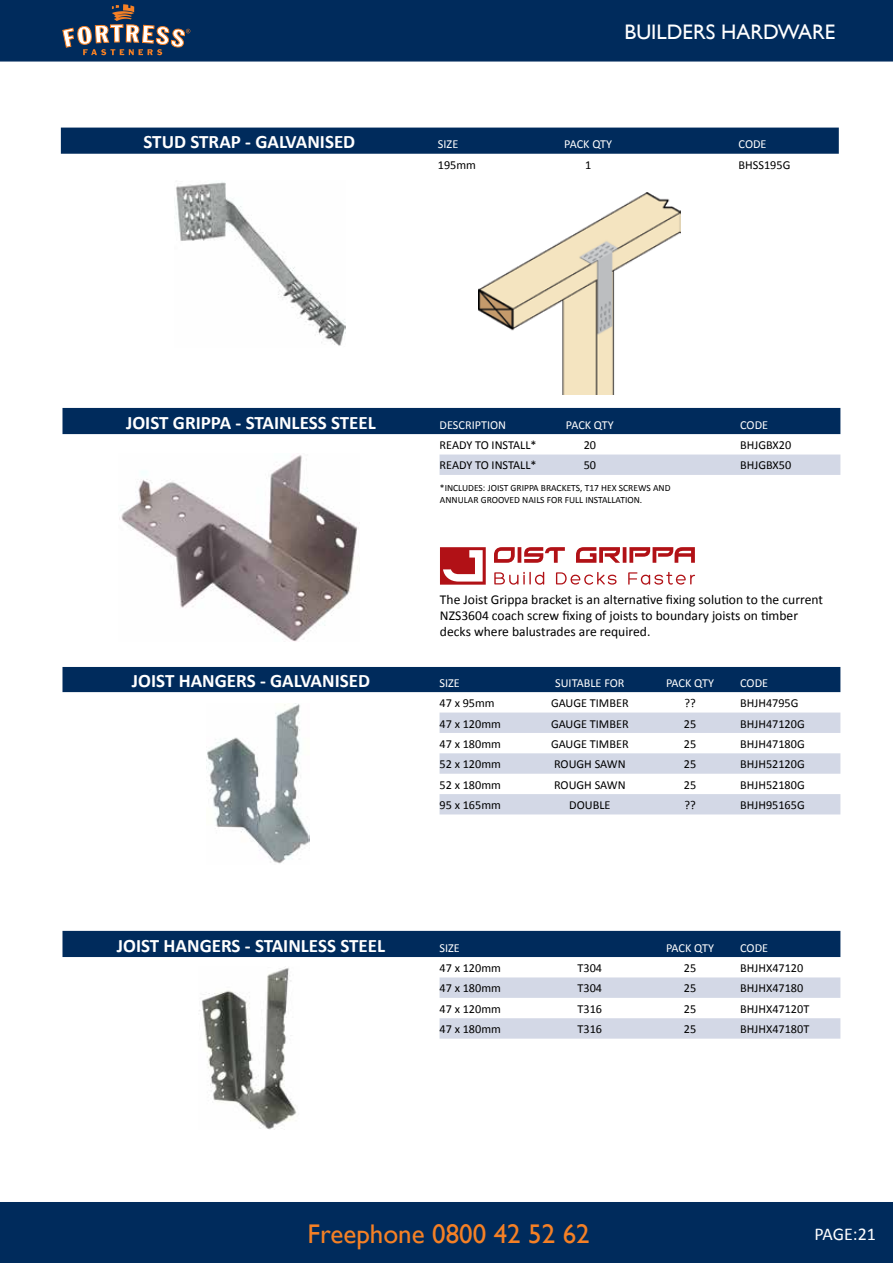
<style>
.page{position:relative;width:893px;height:1263px;background:#fff}
.page>*{position:absolute;margin:0;border:0;box-sizing:border-box;transform-origin:0 0}
.t1{font:27px "Gill Sans";color:#f58025}
.t2{font:21px "Gill Sans";color:#fff}
.t3{font:700 19.05px "Calibri";color:#fff}
.t4{font:18px "Calibri";letter-spacing:-.005em;color:#fff}
.t5{font:13.65px/16.4px "Calibri";color:#000}
.t6{font:12.3px "Calibri";color:#000}
.t7{font:12.3px "Calibri";color:#fff}
.t8{font:9.45px/11.4px "Calibri";color:#000}
</style>
<div class="page">
<div style="left:62px;top:408px;width:778px;height:26px;background:#002b5c"></div>
<div style="left:440px;top:454px;width:400px;height:21px;background:#d3d8e6"></div>
<div style="left:61px;top:128px;width:778px;height:26px;background:#002b5c"></div>
<div style="left:62px;top:667px;width:778px;height:25px;background:#002b5c"></div>
<svg style="left:440px;top:712px;width:400px;height:102px"></svg>
<div style="left:62px;top:931px;width:778px;height:26px;background:#002b5c"></div>
<svg style="left:440px;top:977px;width:400px;height:62px"></svg>
<img style="left:199px;top:966px;width:98px;height:163px">
<img style="left:207px;top:704px;width:102px;height:160px">
<img style="left:175px;top:182px;width:171px;height:164px">
<img style="left:119px;top:455px;width:239px;height:187px">
<svg style="left:440px;top:547px;width:46px;height:38px"></svg>
<svg style="left:494px;top:547px;width:201px;height:16px"></svg>
<svg style="left:494px;top:571px;width:201px;height:14px"></svg>
<img style="left:478px;top:192px;width:202px;height:202px">
<div style="left:0;top:0;width:893px;height:62px;background:#002b5c"></div>
<div style="left:0;top:1202px;width:893px;height:61px;background:#002b5c"></div>
<svg style="left:62px;top:4px;width:128px;height:51px;background:#425066"></svg>
<h2 class="t2" style="left:624px;top:20px;width:212px">BUILDERS HARDWARE</h2>
<h3 class="t3" style="left:143px;top:130px;width:213px">STUD STRAP - GALVANISED</h3>
<p class="t7" style="left:438px;top:136px;width:22px">SIZE</p>
<p class="t7" style="left:564px;top:136px;width:49px">PACK QTY</p>
<p class="t7" style="left:739px;top:136px;width:30px">CODE</p>
<p class="t6" style="left:438px;top:157px;width:40px">195mm</p>
<p class="t6" style="left:585px;top:157px;width:8px">1</p>
<p class="t6" style="left:739px;top:157px;width:53px">BHSS195G</p>
<h3 class="t3" style="left:126px;top:410px;width:251px">JOIST GRIPPA - STAINLESS STEEL</h3>
<p class="t7" style="left:440px;top:417px;width:68px">DESCRIPTION</p>
<p class="t7" style="left:566px;top:417px;width:49px">PACK QTY</p>
<p class="t7" style="left:740px;top:417px;width:30px">CODE</p>
<p class="t6" style="left:440px;top:437px;width:99px">READY TO INSTALL*</p>
<p class="t6" style="left:584px;top:437px;width:14px">20</p>
<p class="t6" style="left:740px;top:437px;width:53px">BHJGBX20</p>
<p class="t6" style="left:440px;top:458px;width:99px">READY TO INSTALL*</p>
<p class="t6" style="left:584px;top:458px;width:14px">50</p>
<p class="t6" style="left:740px;top:458px;width:53px">BHJGBX50</p>
<p class="t8" style="left:440px;top:482px;width:232px">*INCLUDES: JOIST GRIPPA BRACKETS, T17 HEX SCREWS AND<br>ANNULAR GROOVED NAILS FOR FULL INSTALLATION.</p>
<p class="t5" style="left:440px;top:591px;width:384px">The Joist Grippa bracket is an alternative fixing solution to the current<br>NZS3604 coach screw fixing of joists to boundary joists on timber decks where balustrades are required.</p>
<h3 class="t3" style="left:132px;top:668px;width:240px">JOIST HANGERS - GALVANISED</h3>
<p class="t7" style="left:440px;top:675px;width:22px">SIZE</p>
<p class="t7" style="left:555px;top:675px;width:71px">SUITABLE FOR</p>
<p class="t7" style="left:666px;top:675px;width:49px">PACK QTY</p>
<p class="t7" style="left:740px;top:675px;width:30px">CODE</p>
<p class="t6" style="left:440px;top:695px;width:57px">47 x 95mm</p>
<p class="t6" style="left:551px;top:695px;width:79px">GAUGE TIMBER</p>
<p class="t6" style="left:684px;top:695px;width:13px">??</p>
<p class="t6" style="left:740px;top:695px;width:60px">BHJH4795G</p>
<p class="t6" style="left:439px;top:716px;width:63px">47 x 120mm</p>
<p class="t6" style="left:551px;top:716px;width:79px">GAUGE TIMBER</p>
<p class="t6" style="left:684px;top:716px;width:14px">25</p>
<p class="t6" style="left:740px;top:716px;width:66px">BHJH47120G</p>
<p class="t6" style="left:439px;top:736px;width:63px">47 x 180mm</p>
<p class="t6" style="left:551px;top:736px;width:79px">GAUGE TIMBER</p>
<p class="t6" style="left:684px;top:736px;width:14px">25</p>
<p class="t6" style="left:740px;top:736px;width:66px">BHJH47180G</p>
<p class="t6" style="left:439px;top:756px;width:63px">52 x 120mm</p>
<p class="t6" style="left:554px;top:756px;width:73px">ROUGH SAWN</p>
<p class="t6" style="left:684px;top:756px;width:14px">25</p>
<p class="t6" style="left:740px;top:756px;width:66px">BHJH52120G</p>
<p class="t6" style="left:439px;top:777px;width:63px">52 x 180mm</p>
<p class="t6" style="left:554px;top:777px;width:73px">ROUGH SAWN</p>
<p class="t6" style="left:684px;top:777px;width:14px">25</p>
<p class="t6" style="left:740px;top:777px;width:66px">BHJH52180G</p>
<p class="t6" style="left:439px;top:797px;width:63px">95 x 165mm</p>
<p class="t6" style="left:569px;top:797px;width:43px">DOUBLE</p>
<p class="t6" style="left:684px;top:797px;width:13px">??</p>
<p class="t6" style="left:740px;top:797px;width:66px">BHJH95165G</p>
<h3 class="t3" style="left:117px;top:933px;width:270px">JOIST HANGERS - STAINLESS STEEL</h3>
<p class="t7" style="left:440px;top:940px;width:22px">SIZE</p>
<p class="t7" style="left:666px;top:940px;width:49px">PACK QTY</p>
<p class="t7" style="left:740px;top:940px;width:30px">CODE</p>
<p class="t6" style="left:440px;top:960px;width:63px">47 x 120mm</p>
<p class="t6" style="left:578px;top:960px;width:26px">T304</p>
<p class="t6" style="left:684px;top:960px;width:14px">25</p>
<p class="t6" style="left:740px;top:960px;width:65px">BHJHX47120</p>
<p class="t6" style="left:440px;top:980px;width:63px">47 x 180mm</p>
<p class="t6" style="left:578px;top:980px;width:26px">T304</p>
<p class="t6" style="left:684px;top:980px;width:14px">25</p>
<p class="t6" style="left:740px;top:980px;width:65px">BHJHX47180</p>
<p class="t6" style="left:440px;top:1001px;width:63px">47 x 120mm</p>
<p class="t6" style="left:578px;top:1001px;width:26px">T316</p>
<p class="t6" style="left:684px;top:1001px;width:14px">25</p>
<p class="t6" style="left:740px;top:1001px;width:71px">BHJHX47120T</p>
<p class="t6" style="left:440px;top:1021px;width:63px">47 x 180mm</p>
<p class="t6" style="left:578px;top:1021px;width:26px">T316</p>
<p class="t6" style="left:684px;top:1021px;width:14px">25</p>
<p class="t6" style="left:740px;top:1021px;width:71px">BHJHX47180T</p>
<h1 class="t1" style="left:308px;top:1218px;width:284px">Freephone 0800 42 52 62</h1>
<h3 class="t4" style="left:814px;top:1222px;width:63px">PAGE:21</h3>
</div>
